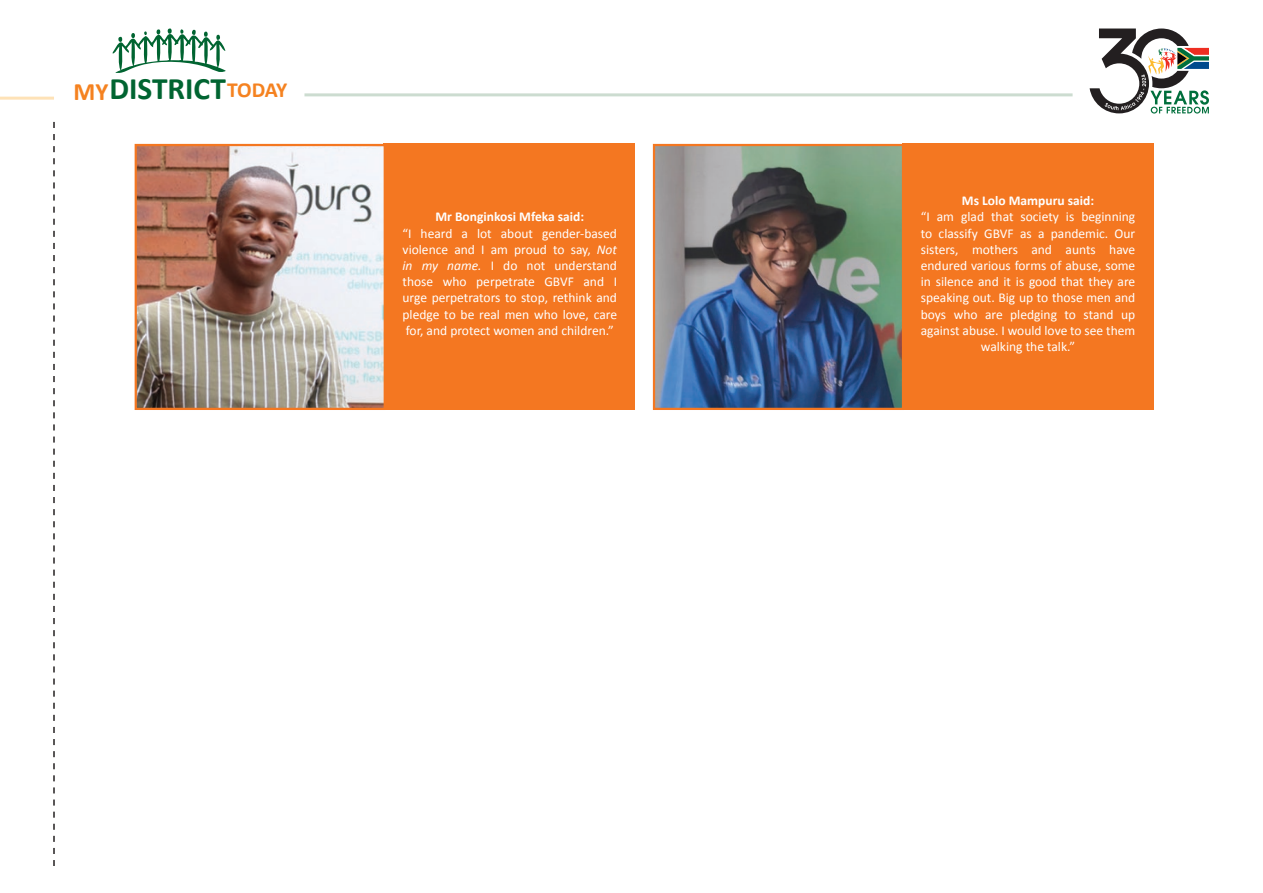
<style>
.page{position:relative;width:1263px;height:893px;background:#fff}
.page>*{position:absolute;margin:0;border:0;box-sizing:border-box;transform-origin:0 0}
.t1{font:700 31.35px "Calibri";color:#006431}
.t2{font:13.5px/16.2px "Calibri";color:#fff;text-align:center}
.t3{font:700 13.5px "Calibri";color:#fff}
.s1{font-size:25.05px;color:#f58220}
.s2{font-size:21.6px;color:#f58220}
.s3{font-style:italic}
</style>
<div class="page">
<div style="left:902px;top:144px;width:251px;height:266px;background:#f47721"></div>
<img style="left:656px;top:147px;width:245px;height:260px">
<div style="left:653px;top:144px;width:251px;height:266px;border:2px solid #f47721"></div>
<div style="left:384px;top:144px;width:251px;height:266px;background:#f47721"></div>
<img style="left:138px;top:147px;width:245px;height:260px">
<div style="left:135px;top:144px;width:251px;height:266px;border:2px solid #f47721"></div>
<svg style="left:53px;top:122px;width:2px;height:744px"></svg>
<hr style="left:0;top:97px;width:54px;height:3px;background:#fee2b7">
<hr style="left:304px;top:93px;width:768px;height:3px;background:#ccdcd0">
<svg style="left:113px;top:28px;width:113px;height:45px"></svg>
<svg style="left:1089px;top:29px;width:120px;height:85px"></svg>
<h1 class="t1" style="left:73px;top:69px;width:215px"><span class="s1">MY</span>DISTRICT<span class="s2">TODAY</span></h1>
<p class="t3" style="left:435px;top:208px;width:150px">Mr Bonginkosi Mfeka said:</p>
<p class="t2" style="left:403px;top:225px;width:216px;text-align:justify">“I heard a lot about gender-based violence and I am proud to say, <span class="s3">Not in my name.</span> I do not understand those who perpetrate GBVF and I urge perpetrators to stop, rethink and pledge to be real men who love, care for, and protect women and children.”</p>
<p class="t3" style="left:962px;top:192px;width:134px">Ms Lolo Mampuru said:</p>
<p class="t2" style="left:921px;top:209px;width:216px">“I am glad that society is beginning to classify GBVF as a pandemic. Our sisters, mothers and aunts have endured various forms of abuse, some in silence and it is good that they are speaking out. Big up to those men and boys who are pledging to stand up against abuse. I would love to see them walking the talk.”</p>
</div>
